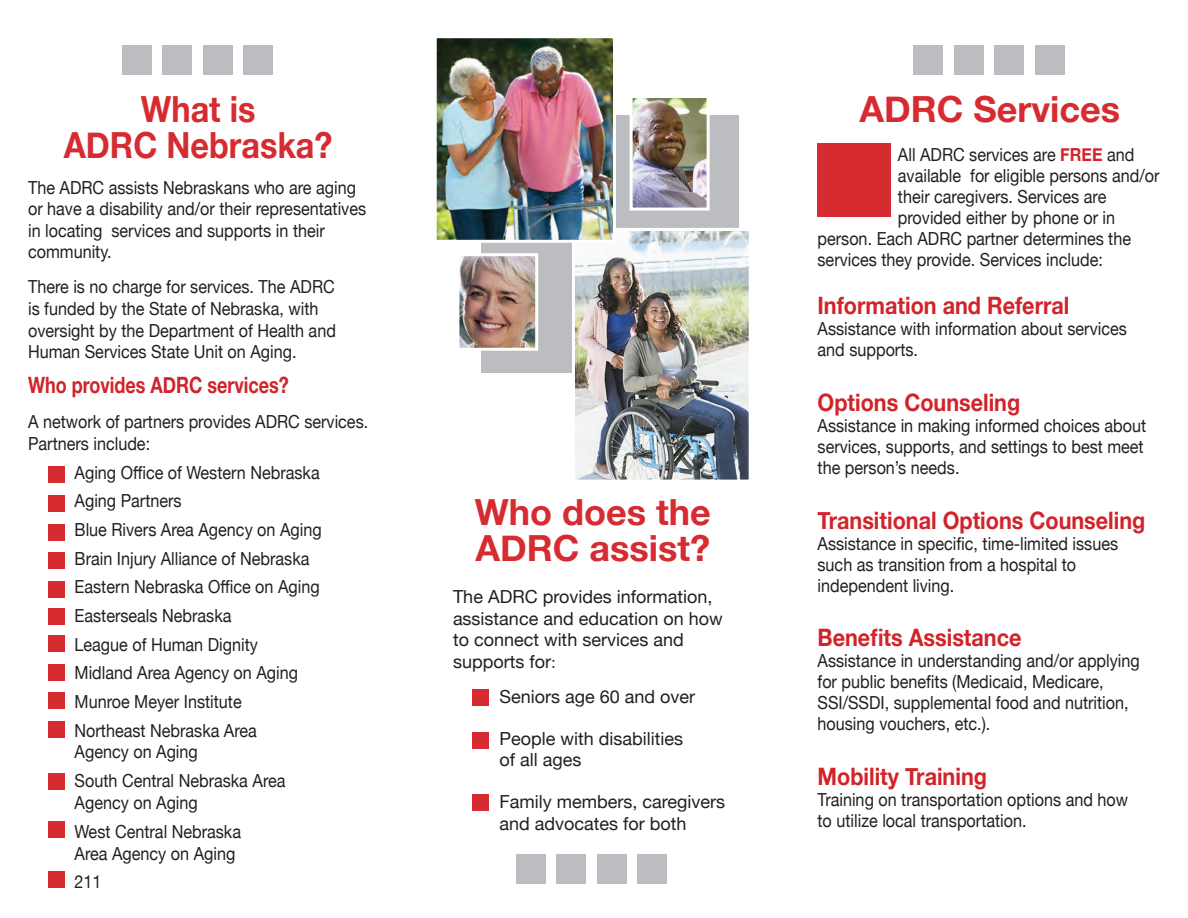
<style>
.page{position:relative;width:1188px;height:918px;background:#fff}
.page>*{position:absolute;margin:0;border:0;box-sizing:border-box;transform-origin:0 0}
.t1{font:700 36px/36px "Helvetica Neue";color:#d62b30}
.t2{font:700 36px/36px "Helvetica Neue";color:#d62b30;text-align:center;scale:.9 1}
.t3{font:700 24px "Helvetica Neue";color:#d1232a;scale:.9 1}
.t4{font:700 22.5px "Helvetica Neue";color:#d1232a;scale:.8 1}
.t5{font:18px/21px "Helvetica Neue";color:#231f20;scale:.9 1}
.t6{font:18px/21.6px "Helvetica Neue";color:#231f20}
.s1{font-family:"Times"}
.s2{font-weight:700;color:#d1232a}
</style>
<div class="page">
<div style="left:481px;top:116px;width:257px;height:257px;background:#bcbdc0"></div>
<div style="left:472px;top:689px;width:17px;height:17px;background:#d62b30"></div>
<div style="left:472px;top:732px;width:17px;height:17px;background:#d62b30"></div>
<div style="left:472px;top:794px;width:17px;height:17px;background:#d62b30"></div>
<img style="left:576px;top:232px;width:172px;height:247px">
<div style="left:572px;top:228px;width:180px;height:255px;border:3px solid #fff"></div>
<div style="left:818px;top:144px;width:73px;height:73px;background:#d62b30"></div>
<div style="left:48px;top:466px;width:16px;height:17px;background:#d62b30"></div>
<div style="left:48px;top:495px;width:16px;height:17px;background:#d62b30"></div>
<div style="left:48px;top:524px;width:16px;height:17px;background:#d62b30"></div>
<div style="left:48px;top:552px;width:16px;height:17px;background:#d62b30"></div>
<div style="left:48px;top:581px;width:16px;height:17px;background:#d62b30"></div>
<div style="left:48px;top:608px;width:16px;height:17px;background:#d62b30"></div>
<div style="left:48px;top:635px;width:16px;height:17px;background:#d62b30"></div>
<div style="left:48px;top:664px;width:16px;height:17px;background:#d62b30"></div>
<div style="left:48px;top:693px;width:16px;height:16px;background:#d62b30"></div>
<div style="left:48px;top:721px;width:16px;height:17px;background:#d62b30"></div>
<div style="left:48px;top:773px;width:16px;height:17px;background:#d62b30"></div>
<div style="left:48px;top:821px;width:16px;height:17px;background:#d62b30"></div>
<div style="left:48px;top:871px;width:16px;height:17px;background:#d62b30"></div>
<div style="left:122px;top:45px;width:29px;height:30px;background:#bcbdc0"></div>
<div style="left:163px;top:45px;width:29px;height:30px;background:#bcbdc0"></div>
<div style="left:203px;top:45px;width:29px;height:30px;background:#bcbdc0"></div>
<div style="left:244px;top:45px;width:29px;height:30px;background:#bcbdc0"></div>
<div style="left:914px;top:45px;width:29px;height:30px;background:#bcbdc0"></div>
<div style="left:954px;top:45px;width:29px;height:30px;background:#bcbdc0"></div>
<div style="left:994px;top:45px;width:30px;height:30px;background:#bcbdc0"></div>
<div style="left:1035px;top:45px;width:29px;height:30px;background:#bcbdc0"></div>
<div style="left:516px;top:854px;width:30px;height:30px;background:#bcbdc0"></div>
<div style="left:557px;top:854px;width:29px;height:30px;background:#bcbdc0"></div>
<div style="left:597px;top:854px;width:30px;height:30px;background:#bcbdc0"></div>
<div style="left:638px;top:854px;width:29px;height:30px;background:#bcbdc0"></div>
<img style="left:438px;top:39px;width:174px;height:200px">
<div style="left:434px;top:35px;width:182px;height:208px;border:3px solid #fff"></div>
<img style="left:634px;top:99px;width:72px;height:108px">
<div style="left:630px;top:95px;width:80px;height:116px;border:3px solid #fff"></div>
<img style="left:460px;top:257px;width:74px;height:90px">
<div style="left:456px;top:253px;width:82px;height:98px;border:3px solid #fff"></div>
<p class="t2" style="left:64px;top:93px;width:300px">What is<br>ADRC Nebraska?</p>
<p class="t5" style="left:28px;top:177px;width:377px;line-height:21.6px">The ADRC assists Nebraskans who are aging or have a disability and/or their representatives in locating services and supports in their community.</p>
<p class="t5" style="left:28px;top:277px;width:344px;line-height:21.6px">There is no charge for services. The ADRC is funded by the State of Nebraska, with oversight by the Department of Health and Human Services State Unit on Aging.</p>
<p class="t4" style="left:28px;top:368px;width:327px">Who provides ADRC services?</p>
<p class="t5" style="left:28px;top:412px;width:380px;line-height:21.6px">A network of partners provides ADRC services.<br>Partners include:</p>
<p class="t5" style="left:75px;top:463px;width:274px">Aging Office of Western Nebraska</p>
<p class="t5" style="left:75px;top:491px;width:120px">Aging Partners</p>
<p class="t5" style="left:75px;top:520px;width:276px">Blue Rivers Area Agency on Aging</p>
<p class="t5" style="left:75px;top:549px;width:262px">Brain Injury Alliance of Nebraska</p>
<p class="t5" style="left:75px;top:577px;width:274px">Eastern Nebraska Office on Aging</p>
<p class="t5" style="left:75px;top:606px;width:176px">Easterseals Nebraska</p>
<p class="t5" style="left:75px;top:635px;width:205px">League of Human Dignity</p>
<p class="t5" style="left:75px;top:663px;width:250px">Midland Area Agency on Aging</p>
<p class="t5" style="left:75px;top:692px;width:187px">Munroe Meyer Institute</p>
<p class="t5" style="left:75px;top:720px;width:204px;line-height:21.9px">Northeast Nebraska Area<br>Agency on Aging</p>
<p class="t5" style="left:75px;top:771px;width:236px;line-height:21.9px">South Central Nebraska Area<br>Agency on Aging</p>
<p class="t5" style="left:75px;top:821px;width:186px;line-height:21.9px">West Central Nebraska<br>Area Agency on Aging</p>
<p class="t5" style="left:75px;top:872px;width:32px">211</p>
<p class="t1" style="left:475px;top:495px;width:238px">Who does the<br>ADRC assist?</p>
<p class="t6" style="left:453px;top:587px;width:271px">The ADRC provides information, assistance and education on how to connect with services and supports for<span class="s1">:</span></p>
<p class="t6" style="left:499px;top:687px;width:197px">Seniors age 60 and over</p>
<p class="t6" style="left:499px;top:729px;width:185px">People with disabilities of all ages</p>
<p class="t6" style="left:499px;top:792px;width:227px">Family members, caregivers and advocates for both</p>
<p class="t1" style="left:859px;top:93px;width:262px">ADRC Services</p>
<p class="t5" style="left:898px;top:145px;width:264px">All ADRC services are <span class="s2">FREE</span> and</p>
<p class="t5" style="left:898px;top:166px;width:292px">available for eligible persons and/or</p>
<p class="t5" style="left:898px;top:187px;width:233px">their caregivers. Services are</p>
<p class="t5" style="left:898px;top:208px;width:243px">provided either by phone or in</p>
<p class="t5" style="left:818px;top:229px;width:350px">person. Each ADRC partner determines the</p>
<p class="t5" style="left:818px;top:250px;width:319px">services they provide. Services include:</p>
<p class="t3" style="left:818px;top:287px;width:281px">Information and Referral</p>
<p class="t5" style="left:818px;top:319px;width:345px">Assistance with information about services and supports.</p>
<p class="t3" style="left:818px;top:384px;width:227px">Options Counseling</p>
<p class="t5" style="left:818px;top:416px;width:367px">Assistance in making informed choices about services, supports, and settings to best meet the person’s needs.</p>
<p class="t3" style="left:818px;top:501px;width:366px">Transitional Options Counseling</p>
<p class="t5" style="left:818px;top:534px;width:336px">Assistance in specific, time-limited issues such as transition from a hospital to independent living.</p>
<p class="t3" style="left:818px;top:619px;width:228px">Benefits Assistance</p>
<p class="t5" style="left:818px;top:652px;width:360px">Assistance in understanding and/or applying for public benefits (Medicaid, Medicare, SSI/SSDI, supplemental food and nutrition, housing vouchers, etc.).</p>
<p class="t3" style="left:818px;top:758px;width:190px">Mobility Training</p>
<p class="t5" style="left:818px;top:790px;width:347px">Training on transportation options and how to utilize local transportation.</p>
</div>
